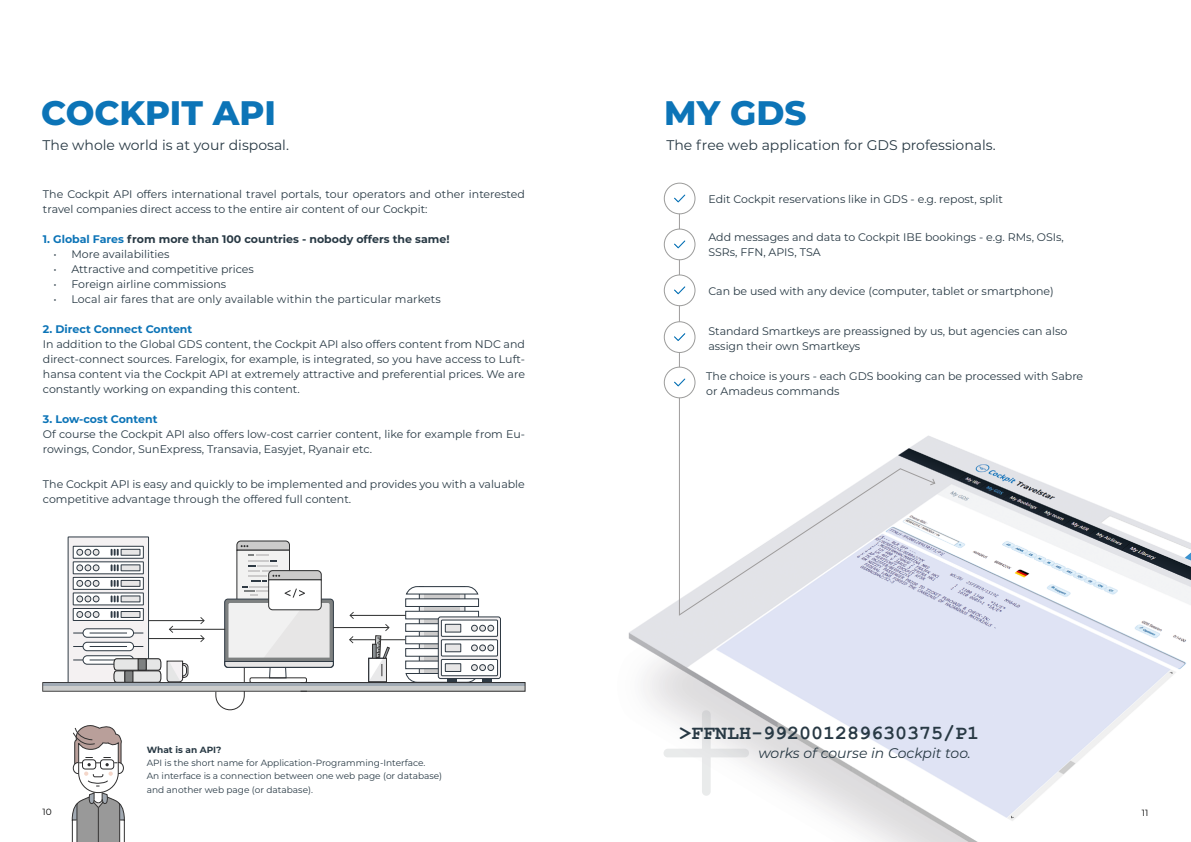
<style>
.page{position:relative;width:1191px;height:842px;background:#fff}
.page>*{position:absolute;margin:0;border:0;box-sizing:border-box;transform-origin:0 0}
.t1{font:800 34px "Montserrat";color:#0c74b7}
.t2{font:700 20px "Courier New";color:#283944}
.t3{font:14px "Montserrat";color:#283944}
.t4{font:italic 14px "Montserrat";color:#283944}
.t5{font:11px/15px "Montserrat";color:#283944}
.t6{font:700 11px "Montserrat";color:#283944}
.t7{font:700 11px "Montserrat";color:#0c74b7}
.t8{font:9px/13.2px "Montserrat";color:#283944}
.t9{font:700 9px "Montserrat";color:#283944}
.t10{font:9px "Montserrat";color:#000}
.s1{color:#0c74b7}
</style>
<div class="page">
<svg style="left:421px;top:595px;width:42px;height:66px"></svg>
<svg style="left:424px;top:595px;width:36px;height:66px"></svg>
<svg style="left:405px;top:586px;width:74px;height:9px"></svg>
<div style="left:406px;top:599px;width:72px;height:7px;background:#fff"></div>
<div style="left:405px;top:598px;width:74px;height:9px;border:1px solid #2f3a44"></div>
<div style="left:406px;top:611px;width:72px;height:8px;background:#fff"></div>
<div style="left:405px;top:611px;width:74px;height:8px;border:1px solid #2f3a44"></div>
<div style="left:406px;top:649px;width:72px;height:7px;background:#fff"></div>
<div style="left:405px;top:648px;width:74px;height:9px;border:1px solid #2f3a44"></div>
<div style="left:406px;top:636px;width:72px;height:8px;background:#fff"></div>
<div style="left:406px;top:624px;width:72px;height:7px;background:#fff"></div>
<div style="left:405px;top:623px;width:74px;height:9px;border:1px solid #2f3a44"></div>
<svg style="left:438px;top:617px;width:62px;height:61px"></svg>
<div style="left:438px;top:616px;width:63px;height:63px;border:1px solid #2f3a44;border-radius:2px"></div>
<svg style="left:441px;top:620px;width:56px;height:16px"></svg>
<div style="left:441px;top:620px;width:57px;height:17px;border:1px solid #2f3a44"></div>
<div style="left:445px;top:624px;width:16px;height:8px;background:#e7e6e6"></div>
<div style="left:445px;top:624px;width:16px;height:8px;border:1px solid #2f3a44"></div>
<div style="left:471px;top:625px;width:7px;height:7px;border:1px solid #2f3a44;border-radius:50%"></div>
<div style="left:479px;top:625px;width:7px;height:7px;border:1px solid #2f3a44;border-radius:50%"></div>
<svg style="left:471px;top:625px;width:22px;height:6px"></svg>
<div style="left:487px;top:625px;width:7px;height:7px;border:1px solid #2f3a44;border-radius:50%"></div>
<div style="left:441px;top:640px;width:56px;height:16px;background:#fff"></div>
<div style="left:441px;top:639px;width:57px;height:17px;border:1px solid #2f3a44"></div>
<div style="left:445px;top:644px;width:16px;height:8px;background:#e7e6e6"></div>
<div style="left:445px;top:643px;width:16px;height:9px;border:1px solid #2f3a44"></div>
<div style="left:471px;top:644px;width:7px;height:7px;border:1px solid #2f3a44;border-radius:50%"></div>
<div style="left:479px;top:644px;width:7px;height:7px;border:1px solid #2f3a44;border-radius:50%"></div>
<svg style="left:471px;top:645px;width:22px;height:6px"></svg>
<div style="left:487px;top:644px;width:7px;height:7px;border:1px solid #2f3a44;border-radius:50%"></div>
<div style="left:441px;top:659px;width:56px;height:17px;background:#fff"></div>
<div style="left:441px;top:659px;width:57px;height:17px;border:1px solid #2f3a44"></div>
<div style="left:445px;top:663px;width:16px;height:9px;border:1px solid #2f3a44"></div>
<div style="left:471px;top:664px;width:7px;height:7px;border:1px solid #2f3a44;border-radius:50%"></div>
<div style="left:479px;top:664px;width:7px;height:7px;border:1px solid #2f3a44;border-radius:50%"></div>
<div style="left:487px;top:664px;width:7px;height:7px;border:1px solid #2f3a44;border-radius:50%"></div>
<svg style="left:405px;top:665px;width:88px;height:17px"></svg>
<hr style="left:482px;top:678px;width:10px;height:4px;background:#2f3a44">
<hr style="left:333px;top:627px;width:56px;height:1px;background:#2d2e2e">
<hr style="left:350px;top:615px;width:56px;height:1px;background:#2d2e2e">
<svg style="left:349px;top:612px;width:5px;height:7px"></svg>
<hr style="left:350px;top:639px;width:55px;height:1px;background:#2d2e2e">
<svg style="left:349px;top:636px;width:4px;height:7px"></svg>
<div style="left:368px;top:658px;width:19px;height:24px;border:1px solid #323131"></div>
<svg style="left:369px;top:624px;width:21px;height:58px"></svg>
<div style="left:43px;top:682px;width:482px;height:9px;background:#cccdcc"></div>
<hr style="left:43px;top:682px;width:482px;height:4px;background:#a0aab4">
<div style="left:300px;top:682px;width:225px;height:10px;border:1px solid #2d2d2e"></div>
<svg style="left:42px;top:536px;width:292px;height:174px"></svg>
<img style="left:628px;top:438px;width:563px;height:404px">
<svg style="left:71px;top:725px;width:54px;height:117px"></svg>
<svg style="left:679px;top:194px;width:256px;height:422px"></svg>
<svg style="left:929px;top:478px;width:6px;height:7px"></svg>
<div style="left:664px;top:183px;width:31px;height:31px;background:#fff;border-radius:50%"></div>
<div style="left:664px;top:183px;width:31px;height:31px;border:1px solid #9c9c9b;border-radius:50%"></div>
<svg style="left:674px;top:195px;width:11px;height:7px"></svg>
<div style="left:664px;top:229px;width:31px;height:31px;background:#fff;border-radius:50%"></div>
<div style="left:664px;top:229px;width:31px;height:31px;border:1px solid #9c9c9b;border-radius:50%"></div>
<svg style="left:674px;top:241px;width:11px;height:7px"></svg>
<div style="left:664px;top:275px;width:31px;height:31px;background:#fff;border-radius:50%"></div>
<div style="left:664px;top:275px;width:31px;height:31px;border:1px solid #9c9c9b;border-radius:50%"></div>
<svg style="left:674px;top:286px;width:11px;height:8px"></svg>
<div style="left:664px;top:322px;width:31px;height:30px;background:#fff;border-radius:50%"></div>
<div style="left:664px;top:321px;width:31px;height:32px;border:1px solid #9c9c9b;border-radius:50%"></div>
<svg style="left:674px;top:333px;width:11px;height:8px"></svg>
<svg style="left:663px;top:710px;width:86px;height:86px"></svg>
<div style="left:664px;top:367px;width:31px;height:31px;background:#fff;border-radius:50%"></div>
<div style="left:664px;top:367px;width:31px;height:31px;border:1px solid #9c9c9b;border-radius:50%"></div>
<svg style="left:674px;top:379px;width:11px;height:7px"></svg>
<h1 class="t1" style="left:41px;top:88px;width:236px">COCKPIT API</h1>
<p class="t3" style="left:43px;top:135px;width:248px">The whole world is at your disposal.</p>
<p class="t5" style="left:43px;top:186px;width:483px">The Cockpit API offers international travel portals, tour operators and other interested travel companies direct access to the entire air content of our Cockpit:</p>
<p class="t6" style="left:43px;top:231px;width:408px"><span class="s1">1. Global Fares</span> from more than 100 countries - nobody offers the same!</p>
<p class="t5" style="left:53px;top:246px;width:118px">• More availabilities</p>
<p class="t5" style="left:53px;top:261px;width:202px">• Attractive and competitive prices</p>
<p class="t5" style="left:53px;top:276px;width:174px">• Foreign airline commissions</p>
<p class="t5" style="left:53px;top:291px;width:389px">• Local air fares that are only available within the particular markets</p>
<p class="t7" style="left:43px;top:321px;width:151px">2. Direct Connect Content</p>
<p class="t5" style="left:43px;top:336px;width:483px;text-align:justify">In addition to the Global GDS content, the Cockpit API also offers content from NDC and direct-connect sources. Farelogix, for example, is integrated, so you have access to Luft&shy;hansa content via the Cockpit API at extremely attractive and preferential prices. We are constantly working on expanding this content.</p>
<p class="t7" style="left:43px;top:411px;width:116px">3. Low-cost Content</p>
<p class="t5" style="left:43px;top:426px;width:483px">Of course the Cockpit API also offers low-cost carrier content, like for example from Eu&shy;rowings, Condor, SunExpress, Transavia, Easyjet, Ryanair etc.</p>
<p class="t5" style="left:43px;top:476px;width:483px">The Cockpit API is easy and quickly to be implemented and provides you with a valuable competitive advantage through the offered full content.</p>
<p class="t9" style="left:147px;top:743px;width:76px">What is an API?</p>
<p class="t8" style="left:147px;top:756px;width:297px">API is the short name for Application-Programming-Interface.<br>An interface is a connection between one web page (or database) and another web page (or database).</p>
<h1 class="t1" style="left:664px;top:88px;width:144px">MY GDS</h1>
<p class="t3" style="left:666px;top:135px;width:331px">The free web application for GDS professionals.</p>
<p class="t5" style="left:708px;top:191px;width:296px">Edit Cockpit reservations like in GDS - e.g. repost, split</p>
<p class="t5" style="left:708px;top:230px;width:357px">Add messages and data to Cockpit IBE bookings - e.g. RMs, OSIs,<br>SSRs, FFN, APIS, TSA</p>
<p class="t5" style="left:708px;top:283px;width:347px">Can be used with any device (computer, tablet or smartphone)</p>
<p class="t5" style="left:708px;top:323px;width:360px">Standard Smartkeys are preassigned by us, but agencies can also assign their own Smartkeys</p>
<p class="t5" style="left:706px;top:368px;width:378px">The choice is yours - each GDS booking can be processed with Sabre or Amadeus commands</p>
<h2 class="t2" style="left:679px;top:720px;width:302px">&gt;FFNLH-992001289630375/P1</h2>
<p class="t4" style="left:758px;top:743px;width:214px">works of course in Cockpit too.</p>
<p class="t10" style="left:43px;top:805px;width:11px">10</p>
<p class="t10" style="left:1142px;top:806px;width:8px">11</p>
</div>
